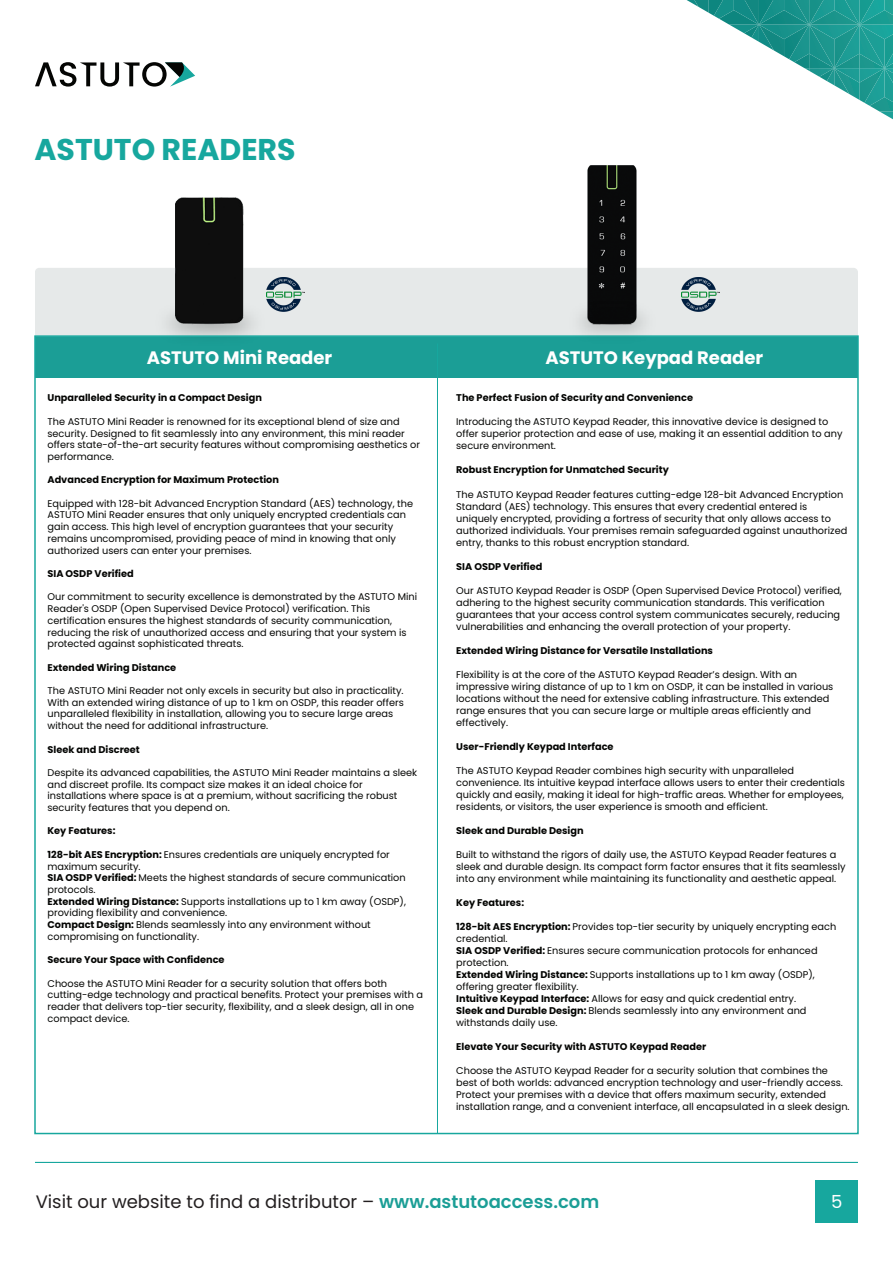
<style>
.page{position:relative;width:893px;height:1263px;background:#fff}
.page>*{position:absolute;margin:0;border:0;box-sizing:border-box;transform-origin:0 0}
.t1{font:700 30px "Poppins";color:#17a79e}
.t2{font:18px "Poppins";color:#231f20}
.t3{font:700 18px "Poppins";color:#fff}
.t4{font:18px "Poppins";color:#fff}
.t5{font:9.75px/12px "Poppins";color:#040503}
.t6{font:700 9.75px "Poppins";color:#040503}
.s1{font-weight:700}
.s2{font-weight:600;color:#1b9e96}
</style>
<div class="page">
<svg style="left:687px;top:0;width:206px;height:119px"></svg>
<div style="left:35px;top:336px;width:823px;height:42px;background:#1b9e96"></div>
<div style="left:35px;top:268px;width:823px;height:67px;background:#e6e9e9"></div>
<svg style="left:35px;top:62px;width:160px;height:25px"></svg>
<img style="left:115px;top:268px;width:189px;height:67px">
<div style="left:175px;top:198px;width:69px;height:126px;background:#0e0e0e"></div>
<img style="left:266px;top:277px;width:38px;height:35px">
<hr style="left:437px;top:343px;width:1px;height:790px;background:#17a79e">
<img style="left:696px;top:277px;width:23px;height:35px">
<img style="left:588px;top:166px;width:48px;height:101px">
<img style="left:529px;top:267px;width:167px;height:70px">
<hr style="left:35px;top:1162px;width:823px;height:1px;background:#17a79e">
<div style="left:815px;top:1180px;width:43px;height:43px;background:#17a79e"></div>
<h1 class="t1" style="left:35px;top:133px;width:263px">ASTUTO READERS</h1>
<h2 class="t3" style="left:147px;top:347px;width:187px">ASTUTO Mini Reader</h2>
<h2 class="t3" style="left:545px;top:347px;width:219px">ASTUTO Keypad Reader</h2>
<p class="t6" style="left:48px;top:392px;width:216px">Unparalleled Security in a Compact Design</p>
<p class="t5" style="left:48px;top:416px;width:374px">The ASTUTO Mini Reader is renowned for its exceptional blend of size and security. Designed to fit seamlessly into any environment, this mini reader offers state-of-the-art security features without compromising aesthetics or performance.</p>
<p class="t6" style="left:48px;top:474px;width:233px">Advanced Encryption for Maximum Protection</p>
<p class="t5" style="left:48px;top:498px;width:367px">Equipped with 128-bit Advanced Encryption Standard (AES) technology, the ASTUTO Mini Reader ensures that only uniquely encrypted credentials can gain access. This high level of encryption guarantees that your security remains uncompromised, providing peace of mind in knowing that only authorized users can enter your premises.</p>
<p class="t6" style="left:48px;top:568px;width:88px">SIA OSDP Verified</p>
<p class="t5" style="left:48px;top:591px;width:371px">Our commitment to security excellence is demonstrated by the ASTUTO Mini Reader's OSDP (Open Supervised Device Protocol) verification. This certification ensures the highest standards of security communication, reducing the risk of unauthorized access and ensuring that your system is protected against sophisticated threats.</p>
<p class="t6" style="left:48px;top:661px;width:130px">Extended Wiring Distance</p>
<p class="t5" style="left:48px;top:685px;width:358px">The ASTUTO Mini Reader not only excels in security but also in practicality.<br>With an extended wiring distance of up to 1 km on OSDP, this reader offers unparalleled flexibility in installation, allowing you to secure large areas without the need for additional infrastructure.</p>
<p class="t6" style="left:48px;top:743px;width:94px">Sleek and Discreet</p>
<p class="t5" style="left:48px;top:767px;width:371px">Despite its advanced capabilities, the ASTUTO Mini Reader maintains a sleek and discreet profile. Its compact size makes it an ideal choice for installations where space is at a premium, without sacrificing the robust security features that you depend on.</p>
<p class="t6" style="left:48px;top:825px;width:69px">Key Features:</p>
<p class="t5" style="left:48px;top:849px;width:360px"><span class="s1">128-bit AES Encryption:</span> Ensures credentials are uniquely encrypted for maximum security.<br><span class="s1">SIA OSDP Verified:</span> Meets the highest standards of secure communication protocols.<br><span class="s1">Extended Wiring Distance:</span> Supports installations up to 1 km away (OSDP), providing flexibility and convenience.<br><span class="s1">Compact Design:</span> Blends seamlessly into any environment without compromising on functionality.</p>
<p class="t6" style="left:48px;top:954px;width:179px">Secure Your Space with Confidence</p>
<p class="t5" style="left:48px;top:977px;width:377px">Choose the ASTUTO Mini Reader for a security solution that offers both cutting-edge technology and practical benefits. Protect your premises with a reader that delivers top-tier security, flexibility, and a sleek design, all in one compact device.</p>
<p class="t6" style="left:456px;top:392px;width:238px">The Perfect Fusion of Security and Convenience</p>
<p class="t5" style="left:456px;top:416px;width:388px">Introducing the ASTUTO Keypad Reader, this innovative device is designed to offer superior protection and ease of use, making it an essential addition to any secure environment.</p>
<p class="t6" style="left:456px;top:464px;width:214px">Robust Encryption for Unmatched Security</p>
<p class="t5" style="left:456px;top:488px;width:393px">The ASTUTO Keypad Reader features cutting-edge 128-bit Advanced Encryption Standard (AES) technology. This ensures that every credential entered is uniquely encrypted, providing a fortress of security that only allows access to authorized individuals. Your premises remain safeguarded against unauthorized entry, thanks to this robust encryption standard.</p>
<p class="t6" style="left:456px;top:560px;width:88px">SIA OSDP Verified</p>
<p class="t5" style="left:456px;top:584px;width:387px">Our ASTUTO Keypad Reader is OSDP (Open Supervised Device Protocol) verified, adhering to the highest security communication standards. This verification guarantees that your access control system communicates securely, reducing vulnerabilities and enhancing the overall protection of your property.</p>
<p class="t6" style="left:456px;top:644px;width:258px">Extended Wiring Distance for Versatile Installations</p>
<p class="t5" style="left:456px;top:668px;width:379px">Flexibility is at the core of the ASTUTO Keypad Reader’s design. With an impressive wiring distance of up to 1 km on OSDP, it can be installed in various locations without the need for extensive cabling infrastructure. This extended range ensures that you can secure large or multiple areas efficiently and effectively.</p>
<p class="t6" style="left:456px;top:740px;width:159px">User-Friendly Keypad Interface</p>
<p class="t5" style="left:456px;top:764px;width:390px">The ASTUTO Keypad Reader combines high security with unparalleled convenience. Its intuitive keypad interface allows users to enter their credentials quickly and easily, making it ideal for high-traffic areas. Whether for employees, residents, or visitors, the user experience is smooth and efficient.</p>
<p class="t6" style="left:456px;top:824px;width:129px">Sleek and Durable Design</p>
<p class="t5" style="left:456px;top:848px;width:391px">Built to withstand the rigors of daily use, the ASTUTO Keypad Reader features a sleek and durable design. Its compact form factor ensures that it fits seamlessly into any environment while maintaining its functionality and aesthetic appeal.</p>
<p class="t6" style="left:456px;top:896px;width:69px">Key Features:</p>
<p class="t5" style="left:456px;top:920px;width:382px"><span class="s1">128-bit AES Encryption:</span> Provides top-tier security by uniquely encrypting each credential.<br><span class="s1">SIA OSDP Verified:</span> Ensures secure communication protocols for enhanced protection.<br><span class="s1">Extended Wiring Distance:</span> Supports installations up to 1 km away (OSDP), offering greater flexibility.<br><span class="s1">Intuitive Keypad Interface:</span> Allows for easy and quick credential entry.<br><span class="s1">Sleek and Durable Design:</span> Blends seamlessly into any environment and withstands daily use.</p>
<p class="t6" style="left:456px;top:1040px;width:252px">Elevate Your Security with ASTUTO Keypad Reader</p>
<p class="t5" style="left:456px;top:1064px;width:395px">Choose the ASTUTO Keypad Reader for a security solution that combines the best of both worlds: advanced encryption technology and user-friendly access.<br>Protect your premises with a device that offers maximum security, extended installation range, and a convenient interface, all encapsulated in a sleek design.</p>
<h2 class="t2" style="left:36px;top:1191px;width:565px">Visit our website to find a distributor – <span class="s2">www.astutoaccess.com</span></h2>
<h2 class="t4" style="left:831px;top:1191px;width:13px">5</h2>
</div>
